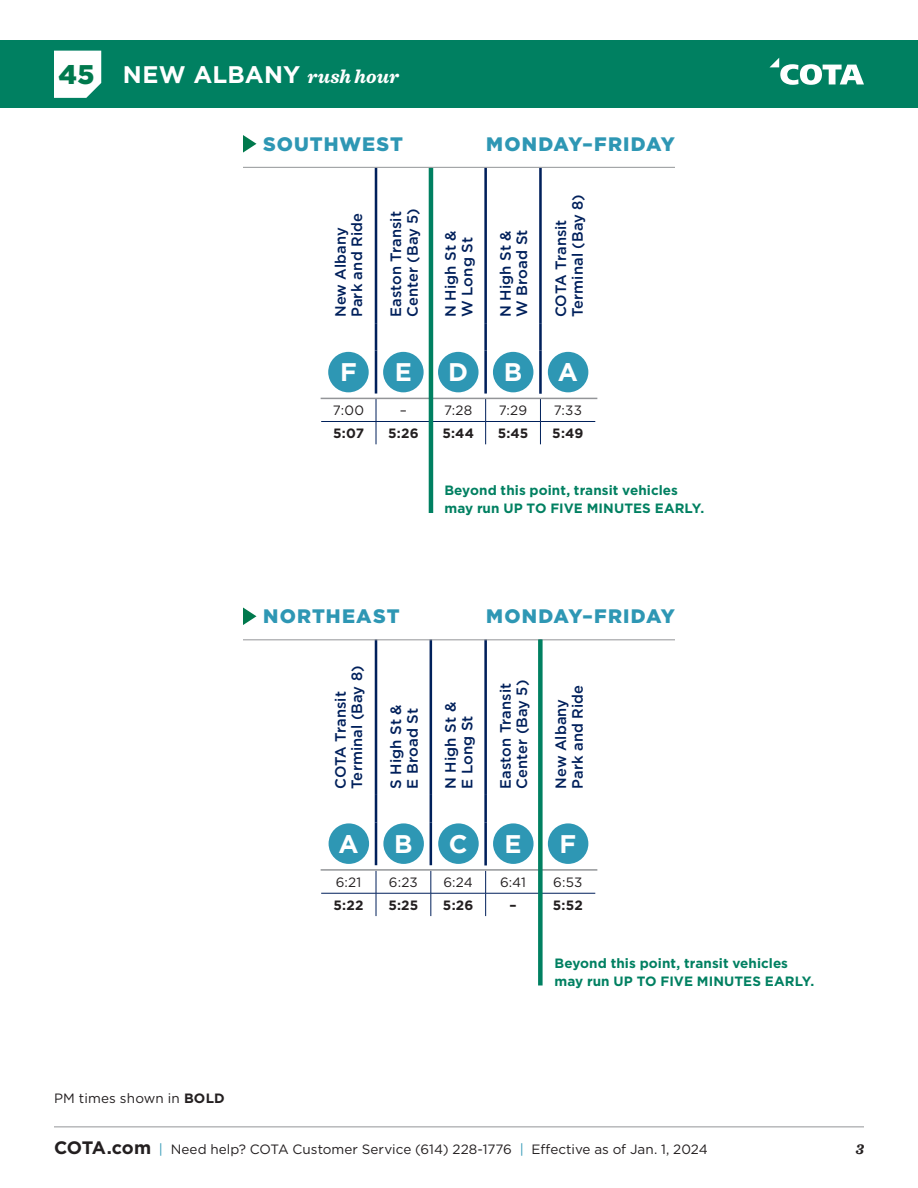
<style>
.page{position:relative;width:918px;height:1188px;background:#fff}
.page>*{position:absolute;margin:0;border:0;box-sizing:border-box;transform-origin:0 0}
.Timepoint_Number{font:700 25.5px "Gotham";color:#fff}
.t1{font:700 24px "Gotham";letter-spacing:.01em;color:#fff}
.Table_LIne_Direction{font:900 19.5px "Gotham";letter-spacing:.06em;color:#2e97b4}
.Timepoint_ID{font:500 15px/16.5px "Gotham";letter-spacing:.005em;color:#00205b}
.t2{font:italic 700 15px "Sentinel";color:#231f20}
.AM_Standard{font:13.5px "Gotham";letter-spacing:.005em;color:#231f20}
.Timepoint_ID-2{font:700 13.5px/18px "Gotham";letter-spacing:.005em;color:#008061}
.AM_Standard-2{font:700 13.5px "Gotham";letter-spacing:.015em;color:#231f20}
.s1{font-weight:900;font-size:27px;color:#00794d}
.s2{font-family:"Sentinel";font-style:italic;font-size:19.5px}
.s3{font-weight:700}
.s4{font-weight:700;font-size:18px}
.s5{color:#2e97b4}
</style>
<div class="page">
<div style="left:0;top:40px;width:918px;height:68px;background:#008061"></div>
<div style="left:54px;top:51px;width:47px;height:47px;background:#fff"></div>
<svg style="left:770px;top:58px;width:94px;height:27px"></svg>
<hr style="left:54px;top:1126px;width:810px;height:1px;background:#939598">
<div style="left:328px;top:352px;width:41px;height:40px;background:#2e97b4;border-radius:50%"></div>
<div style="left:383px;top:352px;width:41px;height:40px;background:#2e97b4;border-radius:50%"></div>
<div style="left:438px;top:352px;width:41px;height:40px;background:#2e97b4;border-radius:50%"></div>
<div style="left:493px;top:352px;width:40px;height:40px;background:#2e97b4;border-radius:50%"></div>
<div style="left:548px;top:352px;width:40px;height:40px;background:#2e97b4;border-radius:50%"></div>
<hr style="left:375px;top:168px;width:2px;height:155px;background:#00205b">
<hr style="left:484px;top:168px;width:3px;height:155px;background:#00205b">
<hr style="left:539px;top:168px;width:3px;height:155px;background:#00205b">
<hr style="left:375px;top:323px;width:2px;height:28px;background:#00205b">
<hr style="left:484px;top:323px;width:3px;height:28px;background:#00205b">
<hr style="left:375px;top:351px;width:2px;height:43px;background:#00205b">
<hr style="left:484px;top:351px;width:3px;height:43px;background:#00205b">
<hr style="left:321px;top:421px;width:55px;height:1px;background:#00205b">
<hr style="left:376px;top:421px;width:55px;height:1px;background:#00205b">
<svg style="left:376px;top:399px;width:1px;height:45px"></svg>
<hr style="left:431px;top:421px;width:55px;height:1px;background:#00205b">
<hr style="left:486px;top:421px;width:54px;height:1px;background:#00205b">
<svg style="left:485px;top:399px;width:1px;height:45px"></svg>
<hr style="left:540px;top:421px;width:55px;height:1px;background:#00205b">
<svg style="left:540px;top:399px;width:1px;height:45px"></svg>
<svg style="left:321px;top:397px;width:55px;height:1px"></svg>
<svg style="left:376px;top:394px;width:53px;height:4px"></svg>
<svg style="left:433px;top:394px;width:53px;height:4px"></svg>
<svg style="left:486px;top:397px;width:54px;height:1px"></svg>
<svg style="left:540px;top:397px;width:55px;height:1px"></svg>
<hr style="left:539px;top:323px;width:3px;height:28px;background:#00205b">
<hr style="left:539px;top:351px;width:3px;height:43px;background:#00205b">
<svg style="left:243px;top:135px;width:13px;height:18px"></svg>
<svg style="left:243px;top:607px;width:13px;height:18px"></svg>
<div style="left:329px;top:823px;width:40px;height:41px;background:#2e97b4;border-radius:50%"></div>
<div style="left:383px;top:823px;width:41px;height:41px;background:#2e97b4;border-radius:50%"></div>
<div style="left:438px;top:823px;width:41px;height:41px;background:#2e97b4;border-radius:50%"></div>
<div style="left:493px;top:823px;width:41px;height:41px;background:#2e97b4;border-radius:50%"></div>
<div style="left:548px;top:823px;width:40px;height:41px;background:#2e97b4;border-radius:50%"></div>
<hr style="left:375px;top:639px;width:2px;height:156px;background:#00205b">
<hr style="left:430px;top:639px;width:2px;height:156px;background:#00205b">
<hr style="left:484px;top:639px;width:3px;height:156px;background:#00205b">
<hr style="left:375px;top:795px;width:2px;height:27px;background:#00205b">
<hr style="left:430px;top:795px;width:2px;height:27px;background:#00205b">
<hr style="left:375px;top:822px;width:2px;height:43px;background:#00205b">
<hr style="left:430px;top:822px;width:2px;height:43px;background:#00205b">
<hr style="left:321px;top:893px;width:55px;height:1px;background:#00205b">
<hr style="left:376px;top:893px;width:55px;height:1px;background:#00205b">
<svg style="left:376px;top:871px;width:1px;height:45px"></svg>
<hr style="left:431px;top:893px;width:55px;height:1px;background:#00205b">
<svg style="left:431px;top:871px;width:1px;height:45px"></svg>
<hr style="left:486px;top:893px;width:54px;height:1px;background:#00205b">
<svg style="left:485px;top:871px;width:1px;height:45px"></svg>
<hr style="left:540px;top:893px;width:55px;height:1px;background:#00205b">
<hr style="left:484px;top:795px;width:3px;height:27px;background:#00205b">
<hr style="left:484px;top:822px;width:3px;height:43px;background:#00205b">
<hr style="left:321px;top:398px;width:276px;height:1px;background:#939598">
<hr style="left:321px;top:869px;width:276px;height:2px;background:#939598">
<hr style="left:429px;top:168px;width:4px;height:345px;background:#008061">
<hr style="left:243px;top:167px;width:432px;height:1px;background:#939598">
<hr style="left:243px;top:639px;width:432px;height:1px;background:#939598">
<div style="left:538px;top:639px;width:5px;height:347px;background:#008061"></div>
<h2 class="t1" style="left:59px;top:59px;width:342px"><span class="s1">45</span> NEW ALBANY <span class="s2">rush hour</span></h2>
<p class="Table_LIne_Direction" style="left:263px;top:130px;width:141px">SOUTHWEST</p>
<p class="Timepoint_ID" style="left:332px;top:317px;width:106px;rotate:-90deg">New Albany<br>Park and Ride</p>
<p class="Timepoint_ID" style="left:387px;top:317px;width:111px;rotate:-90deg">Easton Transit<br>Center (Bay 5)</p>
<p class="Table_LIne_Direction" style="left:486px;top:130px;width:190px">MONDAY–FRIDAY</p>
<p class="Timepoint_ID" style="left:442px;top:317px;width:88px;rotate:-90deg">N High St &amp;<br>W Long St</p>
<p class="Timepoint_ID" style="left:497px;top:317px;width:89px;rotate:-90deg">N High St &amp;<br>W Broad St</p>
<p class="Timepoint_ID" style="left:553px;top:317px;width:125px;rotate:-90deg">COTA Transit<br>Terminal (Bay 8)</p>
<p class="Timepoint_Number" style="left:340px;top:355px;width:18px">F</p>
<p class="Timepoint_Number" style="left:395px;top:355px;width:19px">E</p>
<p class="Timepoint_Number" style="left:448px;top:355px;width:21px">D</p>
<p class="Timepoint_Number" style="left:504px;top:355px;width:20px">B</p>
<p class="Timepoint_Number" style="left:558px;top:355px;width:22px">A</p>
<p class="AM_Standard" style="left:333px;top:402px;width:33px">7:00</p>
<p class="AM_Standard" style="left:400px;top:402px;width:9px">–</p>
<p class="AM_Standard" style="left:444px;top:402px;width:30px">7:28</p>
<p class="AM_Standard" style="left:499px;top:402px;width:30px">7:29</p>
<p class="AM_Standard" style="left:554px;top:402px;width:30px">7:33</p>
<p class="AM_Standard-2" style="left:333px;top:425px;width:33px">5:07</p>
<p class="AM_Standard-2" style="left:388px;top:425px;width:32px">5:26</p>
<p class="AM_Standard-2" style="left:442px;top:425px;width:33px">5:44</p>
<p class="AM_Standard-2" style="left:498px;top:425px;width:32px">5:45</p>
<p class="AM_Standard-2" style="left:552px;top:425px;width:33px">5:49</p>
<p class="Table_LIne_Direction" style="left:263px;top:603px;width:138px">NORTHEAST</p>
<p class="Timepoint_ID-2" style="left:444px;top:481px;width:261px">Beyond this point, transit vehicles may run UP TO FIVE MINUTES EARLY.</p>
<p class="Table_LIne_Direction" style="left:486px;top:603px;width:190px">MONDAY–FRIDAY</p>
<p class="Timepoint_ID" style="left:332px;top:789px;width:125px;rotate:-90deg">COTA Transit<br>Terminal (Bay 8)</p>
<p class="Timepoint_ID" style="left:387px;top:789px;width:86px;rotate:-90deg">S High St &amp;<br>E Broad St</p>
<p class="Timepoint_ID" style="left:442px;top:789px;width:88px;rotate:-90deg">N High St &amp;<br>E Long St</p>
<p class="Timepoint_ID" style="left:497px;top:789px;width:111px;rotate:-90deg">Easton Transit<br>Center (Bay 5)</p>
<p class="Timepoint_ID" style="left:553px;top:789px;width:106px;rotate:-90deg">New Albany<br>Park and Ride</p>
<p class="Timepoint_Number" style="left:339px;top:827px;width:22px">A</p>
<p class="Timepoint_Number" style="left:394px;top:827px;width:20px">B</p>
<p class="Timepoint_Number" style="left:449px;top:827px;width:20px">C</p>
<p class="Timepoint_Number" style="left:505px;top:827px;width:19px">E</p>
<p class="Timepoint_Number" style="left:560px;top:827px;width:18px">F</p>
<p class="AM_Standard" style="left:336px;top:874px;width:27px">6:21</p>
<p class="AM_Standard" style="left:389px;top:874px;width:31px">6:23</p>
<p class="AM_Standard" style="left:444px;top:874px;width:31px">6:24</p>
<p class="AM_Standard" style="left:500px;top:874px;width:27px">6:41</p>
<p class="AM_Standard" style="left:553px;top:874px;width:31px">6:53</p>
<p class="AM_Standard-2" style="left:334px;top:896px;width:31px">5:22</p>
<p class="AM_Standard-2" style="left:388px;top:896px;width:32px">5:25</p>
<p class="AM_Standard-2" style="left:443px;top:896px;width:32px">5:26</p>
<p class="AM_Standard-2" style="left:509px;top:896px;width:9px">–</p>
<p class="AM_Standard-2" style="left:553px;top:896px;width:31px">5:52</p>
<p class="AM_Standard" style="left:54px;top:1090px;width:172px">PM times shown in <span class="s3">BOLD</span></p>
<p class="Timepoint_ID-2" style="left:555px;top:954px;width:261px">Beyond this point, transit vehicles may run UP TO FIVE MINUTES EARLY.</p>
<p class="AM_Standard" style="left:54px;top:1141px;width:655px"><span class="s4">COTA.com</span> <span class="s5">|</span> Need help? COTA Customer Service (614) 228-1776 <span class="s5">|</span> Effective as of Jan. 1, 2024</p>
<p class="t2" style="left:856px;top:1137px;width:10px">3</p>
</div>
